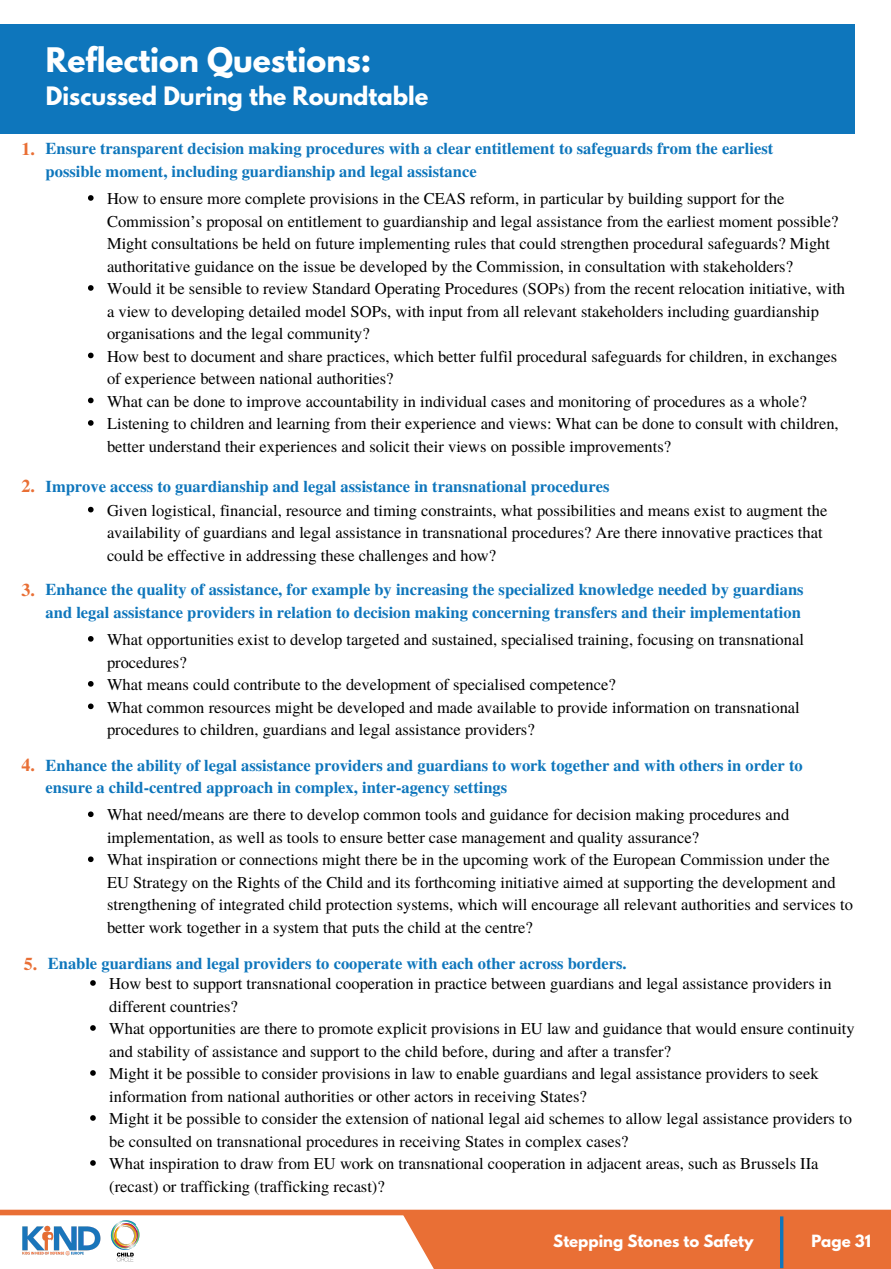
<style>
.page{position:relative;width:891px;height:1269px;background:#fff}
.page>*{position:absolute;margin:0;border:0;box-sizing:border-box;transform-origin:0 0}
.t1{font:700 30px "League Spartan";color:#fff}
.t2{font:700 22.5px "League Spartan";color:#fff}
.t3{font:700 18px "Te X Gyre Termes";color:#e96f35}
.t4{font:16.5px/22.5px "Te X Gyre Termes";color:#000}
.t5{font:700 16.5px/22.5px "Te X Gyre Termes";color:#0e76bc}
.t6{font:700 15px "League Spartan";color:#fff}
.s1{font-weight:700;font-size:18px;color:#e96f35}
.s2{font-weight:700;color:#0e76bc}
</style>
<div class="page">
<div style="left:0;top:25px;width:855px;height:109px;background:#0e76bc"></div>
<div style="left:0;top:1213px;width:891px;height:56px;background:#e96f35"></div>
<div style="left:0;top:1208px;width:445px;height:61px;background:#fff"></div>
<img style="left:110px;top:1221px;width:30px;height:40px">
<hr style="left:780px;top:1216px;width:3px;height:52px;background:#0e76bc">
<img style="left:22px;top:1225px;width:78px;height:31px">
<svg style="left:380px;top:1209px;width:108px;height:60px"></svg>
<div style="left:0;top:1210px;width:891px;height:5px;background:#e96f35"></div>
<svg style="left:88px;top:195px;width:6px;height:6px"></svg>
<svg style="left:88px;top:285px;width:6px;height:6px"></svg>
<svg style="left:88px;top:353px;width:6px;height:5px"></svg>
<svg style="left:88px;top:398px;width:6px;height:5px"></svg>
<svg style="left:88px;top:420px;width:6px;height:6px"></svg>
<svg style="left:88px;top:507px;width:6px;height:5px"></svg>
<svg style="left:88px;top:636px;width:6px;height:6px"></svg>
<svg style="left:88px;top:681px;width:6px;height:6px"></svg>
<svg style="left:88px;top:704px;width:6px;height:5px"></svg>
<svg style="left:88px;top:811px;width:6px;height:6px"></svg>
<svg style="left:88px;top:856px;width:6px;height:6px"></svg>
<svg style="left:90px;top:980px;width:6px;height:6px"></svg>
<svg style="left:90px;top:1025px;width:6px;height:6px"></svg>
<svg style="left:90px;top:1070px;width:6px;height:6px"></svg>
<svg style="left:90px;top:1115px;width:6px;height:6px"></svg>
<svg style="left:90px;top:1160px;width:6px;height:6px"></svg>
<p class="t3" style="left:22px;top:135px;width:15px">1.</p>
<h1 class="t1" style="left:46px;top:45px;width:327px">Reflection Questions:</h1>
<h2 class="t2" style="left:46px;top:85px;width:384px">Discussed During the Roundtable</h2>
<p class="t5" style="left:46px;top:137px;width:729px">Ensure transparent decision making procedures with a clear entitlement to safeguards from the earliest possible moment, including guardianship and legal assistance</p>
<p class="t4" style="left:107px;top:187px;width:740px">How to ensure more complete provisions in the CEAS reform, in particular by building support for the Commission’s proposal on entitlement to guardianship and legal assistance from the earliest moment possible?<br>Might consultations be held on future implementing rules that could strengthen procedural safeguards? Might authoritative guidance on the issue be developed by the Commission, in consultation with stakeholders?<br>Would it be sensible to review Standard Operating Procedures (SOPs) from the recent relocation initiative, with a view to developing detailed model SOPs, with input from all relevant stakeholders including guardianship organisations and the legal community?<br>How best to document and share practices, which better fulfil procedural safeguards for children, in exchanges of experience between national authorities?<br>What can be done to improve accountability in individual cases and monitoring of procedures as a whole?<br>Listening to children and learning from their experience and views: What can be done to consult with children, better understand their experiences and solicit their views on possible improvements?</p>
<p class="t4" style="left:107px;top:473px;width:722px;line-height:24.2px;text-indent:-85px"><span class="s1">2.</span> <span class="s2">Improve access to guardianship and legal assistance in transnational procedures<br></span>Given logistical, financial, resource and timing constraints, what possibilities and means exist to augment the</p>
<p class="t4" style="left:107px;top:521px;width:717px">availability of guardians and legal assistance in transnational procedures? Are there innovative practices that could be effective in addressing these challenges and how?</p>
<p class="t5" style="left:46px;top:578px;width:760px">Enhance the quality of assistance, for example by increasing the specialized knowledge needed by guardians and legal assistance providers in relation to decision making concerning transfers and their implementation</p>
<p class="t3" style="left:22px;top:576px;width:15px">3.</p>
<p class="t3" style="left:22px;top:751px;width:15px">4.</p>
<p class="t4" style="left:107px;top:627px;width:699px">What opportunities exist to develop targeted and sustained, specialised training, focusing on transnational procedures?<br>What means could contribute to the development of specialised competence?<br>What common resources might be developed and made available to provide information on transnational procedures to children, guardians and legal assistance providers?</p>
<p class="t5" style="left:46px;top:753px;width:759px">Enhance the ability of legal assistance providers and guardians to work together and with others in order to ensure a child-centred approach in complex, inter-agency settings</p>
<p class="t4" style="left:107px;top:803px;width:747px">What need/means are there to develop common tools and guidance for decision making procedures and implementation, as well as tools to ensure better case management and quality assurance?<br>What inspiration or connections might there be in the upcoming work of the European Commission under the EU Strategy on the Rights of the Child and its forthcoming initiative aimed at supporting the development and strengthening of integrated child protection systems, which will encourage all relevant authorities and services to better work together in a system that puts the child at the centre?</p>
<p class="t4" style="left:109px;top:953px;width:724px;line-height:19.8px;text-indent:-85px"><span class="s1">5.</span> <span class="s2">Enable guardians and legal providers to cooperate with each other across borders.<br></span>How best to support transnational cooperation in practice between guardians and legal assistance providers in</p>
<p class="t4" style="left:109px;top:994px;width:747px">different countries?<br>What opportunities are there to promote explicit provisions in EU law and guidance that would ensure continuity and stability of assistance and support to the child before, during and after a transfer?<br>Might it be possible to consider provisions in law to enable guardians and legal assistance providers to seek information from national authorities or other actors in receiving States?<br>Might it be possible to consider the extension of national legal aid schemes to allow legal assistance providers to be consulted on transnational procedures in receiving States in complex cases?<br>What inspiration to draw from EU work on transnational cooperation in adjacent areas, such as Brussels IIa (recast) or trafficking (trafficking recast)?</p>
<p class="t6" style="left:553px;top:1234px;width:202px">Stepping Stones to Safety</p>
<p class="t6" style="left:811px;top:1234px;width:61px">Page 31</p>
</div>
